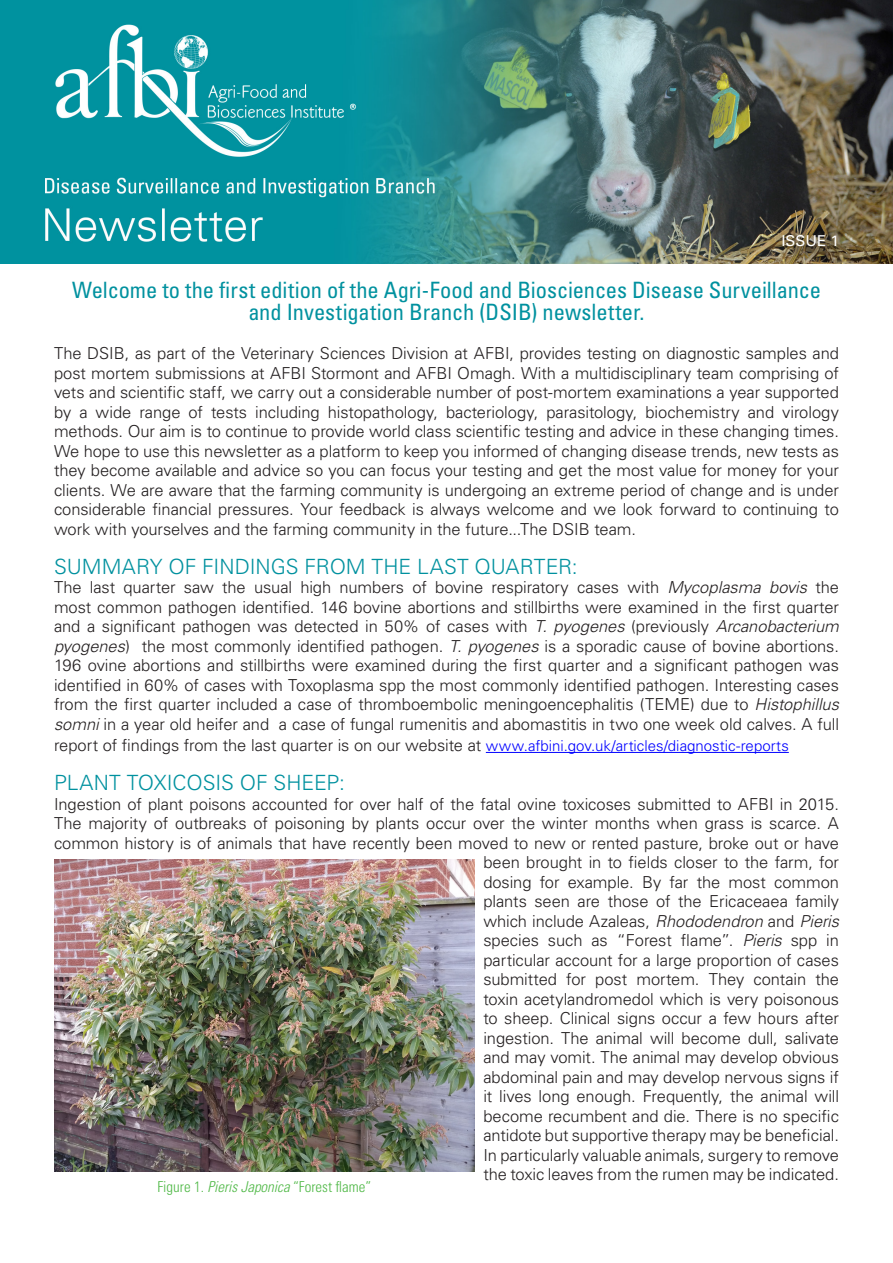
<style>
.page{position:relative;width:893px;height:1263px;background:#fff}
.page>*{position:absolute;margin:0;border:0;box-sizing:border-box;transform-origin:0 0}
.Welcome_banner{font:condensed 22.5px/22.5px "Univers";letter-spacing:-.005em;color:#00919f;text-align:center}
.Headings{font:300 21px "Univers";color:#00919f}
.t1{font:300 16.5px/19.5px "Univers";letter-spacing:-.005em;color:#231f20;text-align:justify}
.t2{font:300 condensed 15px "Univers";color:#51b948}
.Annotation{font:15px "Univers";color:#fff}
.s1{font-style:italic}
.s2{font-size:15px;color:#00f}
</style>
<div class="page">
<hr style="left:486px;top:752px;width:303px;height:1px;background:#00f">
<img style="left:0;top:0;width:893px;height:264px">
<img style="left:54px;top:859px;width:421px;height:312px">
<div style="left:785px;top:237px;width:70px;height:27px;background:#231f20;opacity:.75"></div>
<div style="left:773px;top:225px;width:73px;height:30px;background:#231f20;opacity:.75"></div>
<p class="Annotation" style="left:781px;top:231px;width:59px">ISSUE 1</p>
<p class="Welcome_banner" style="left:72px;top:278px;width:750px">Welcome to the first edition of the Agri-Food and Biosciences Disease Surveillance and Investigation Branch (DSIB) newsletter.</p>
<p class="t1" style="left:54px;top:343px;width:786px">The DSIB, as part of the Veterinary Sciences Division at AFBI, provides testing on diagnostic samples and post mortem submissions at AFBI Stormont and AFBI Omagh. With a multidisciplinary team comprising of vets and scientific staff, we carry out a considerable number of post-mortem examinations a year supported by a wide range of tests including histopathology, bacteriology, parasitology, biochemistry and virology methods. Our aim is to continue to provide world class scientific testing and advice in these changing times.<br>We hope to use this newsletter as a platform to keep you informed of changing disease trends, new tests as they become available and advice so you can focus your testing and get the most value for money for your clients. We are aware that the farming community is undergoing an extreme period of change and is under considerable financial pressures. Your feedback is always welcome and we look forward to continuing to work with yourselves and the farming community in the future...The DSIB team.</p>
<p class="Headings" style="left:54px;top:554px;width:525px">SUMMARY OF FINDINGS FROM THE LAST QUARTER:</p>
<p class="t1" style="left:54px;top:577px;width:786px">The last quarter saw the usual high numbers of bovine respiratory cases with <span class="s1">Mycoplasma bovis</span> the most common pathogen identified. 146 bovine abortions and stillbirths were examined in the first quarter and a significant pathogen was detected in 50% of cases with <span class="s1">T. pyogenes</span> (previously <span class="s1">Arcanobacterium pyogenes</span>) the most commonly identified pathogen. <span class="s1">T. pyogenes</span> is a sporadic cause of bovine abortions.<br>196 ovine abortions and stillbirths were examined during the first quarter and a significant pathogen was identified in 60% of cases with Toxoplasma spp the most commonly identified pathogen. Interesting cases from the first quarter included a case of thromboembolic meningoencephalitis (TEME) due to <span class="s1">Histophillus somni</span> in a year old heifer and a case of fungal rumenitis and abomastitis in two one week old calves. A full</p>
<p class="t1" style="left:54px;top:735px;width:736px">report of findings from the last quarter is on our website at <span class="s2">www.afbini.gov.uk/articles/diagnostic-reports</span></p>
<p class="Headings" style="left:54px;top:770px;width:293px">PLANT TOXICOSIS OF SHEEP:</p>
<p class="t1" style="left:54px;top:793px;width:786px;text-align:right">Ingestion of plant poisons accounted for over half of the fatal ovine toxicoses submitted to AFBI in 2015.<br>The majority of outbreaks of poisoning by plants occur over the winter months when grass is scarce. A common history is of animals that have recently been moved to new or rented pasture, broke out or have been brought in to fields closer to the farm, for<br>dosing for example. By far the most common<br>plants seen are those of the Ericaceaea family<br>which include Azaleas, <span class="s1">Rhododendron</span> and <span class="s1">Pieris<br></span>species such as “Forest flame”. <span class="s1">Pieris</span> spp in<br>particular account for a large proportion of cases<br>submitted for post mortem. They contain the<br>toxin acetylandromedol which is very poisonous<br>to sheep. Clinical signs occur a few hours after<br>ingestion. The animal will become dull, salivate<br>and may vomit. The animal may develop obvious<br>abdominal pain and may develop nervous signs if<br>it lives long enough. Frequently, the animal will<br>become recumbent and die. There is no specific<br>antidote but supportive therapy may be beneficial.<br>In particularly valuable animals, surgery to remove<br>the toxic leaves from the rumen may be indicated.</p>
<p class="t2" style="left:157px;top:1177px;width:216px">Figure 1. <span class="s1">Pieris Japonica</span> “Forest flame”</p>
</div>
